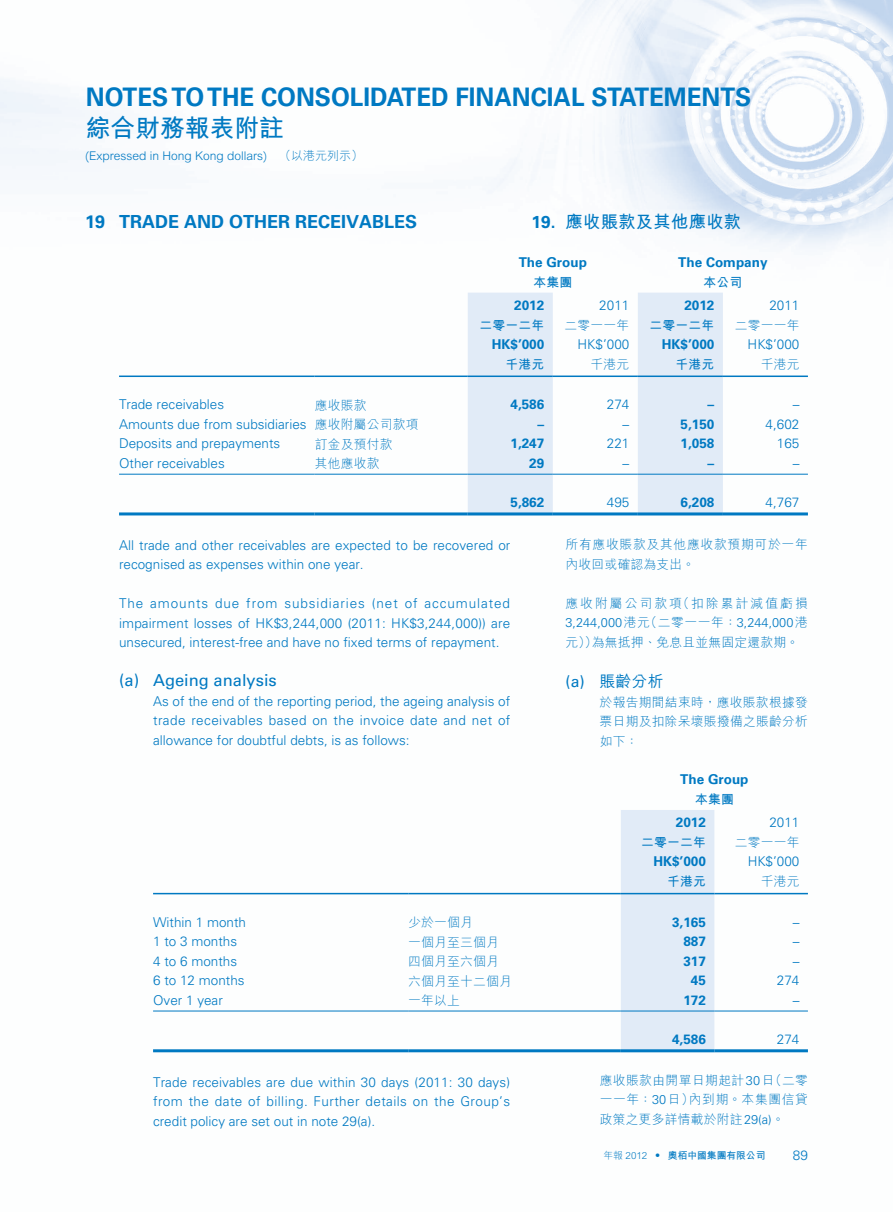
<style>
.page{position:relative;width:893px;height:1212px;background:#fff}
.page>*{position:absolute;margin:0;border:0;box-sizing:border-box;transform-origin:0 0}
.t1{font:700 25.5px "Univers LT Std";color:#0079c2;scale:.95 1}
.t2{font:700 24.75px "M Hei HK";color:#0079c2}
.t3{font:700 18px "Univers LT Std";color:#0079c2}
.t4{font:700 17.25px "M Hei HK";letter-spacing:.02em;color:#0079c2}
.t5{font:16.5px "Univers LT Std";color:#0079c2}
.t6{font:500 15.75px "M Hei HK";color:#0079c2}
.t7{font:300 13.5px/19.5px "Univers LT Std";color:#0079c2;text-align:justify}
.t8{font:700 13.5px "Univers LT Std";color:#0079c2}
.t9{font:300 12.75px/19.5px "M Hei HK";letter-spacing:.02em;color:#0079c2;text-align:justify}
.t10{font:700 12.75px "M Hei HK";letter-spacing:.02em;color:#0079c2}
.t11{font:300 12.75px/19.5px "M Hei HK";letter-spacing:.06em;color:#0079c2}
.t12{font:300 12.75px "Univers LT Std";color:#0079c2}
.t13{font:300 12.75px "M Hei HK";letter-spacing:.165em;color:#0079c2}
.t14{font:300 12px "M Hei HK";color:#0079c2}
.t15{font:700 9.75px "M Hei HK";color:#0079c2}
.s1{font-family:"Univers LT Std"}
.s2{font-family:"M Hei HK";font-size:12.75px}
.s3{font-family:"M Hei HK"}
.s4{font-family:"Univers LT Std";font-weight:400}
.s5{font-weight:300}
</style>
<div class="page">
<img style="left:0;top:0;width:893px;height:1053px">
<svg style="left:468px;top:293px;width:255px;height:219px;fill:#e1ebf7"></svg>
<hr style="left:119px;top:375px;width:196px;height:2px;background:#0079c2">
<hr style="left:315px;top:375px;width:153px;height:2px;background:#0079c2">
<hr style="left:468px;top:375px;width:85px;height:2px;background:#0079c2">
<hr style="left:553px;top:375px;width:85px;height:2px;background:#0079c2">
<hr style="left:638px;top:375px;width:85px;height:2px;background:#0079c2">
<hr style="left:723px;top:375px;width:85px;height:2px;background:#0079c2">
<hr style="left:119px;top:474px;width:196px;height:1px;background:#0079c2">
<hr style="left:315px;top:474px;width:153px;height:1px;background:#0079c2">
<hr style="left:468px;top:474px;width:85px;height:1px;background:#0079c2">
<hr style="left:553px;top:474px;width:85px;height:1px;background:#0079c2">
<hr style="left:638px;top:474px;width:85px;height:1px;background:#0079c2">
<hr style="left:723px;top:474px;width:85px;height:1px;background:#0079c2">
<hr style="left:119px;top:512px;width:196px;height:3px;background:#0079c2">
<hr style="left:315px;top:512px;width:153px;height:3px;background:#0079c2">
<hr style="left:468px;top:512px;width:85px;height:3px;background:#0079c2">
<hr style="left:553px;top:512px;width:85px;height:3px;background:#0079c2">
<hr style="left:638px;top:512px;width:85px;height:3px;background:#0079c2">
<hr style="left:723px;top:512px;width:85px;height:3px;background:#0079c2">
<div style="left:621px;top:810px;width:93px;height:239px;background:#e1ebf7"></div>
<hr style="left:153px;top:893px;width:255px;height:1px;background:#0079c2">
<hr style="left:408px;top:893px;width:213px;height:1px;background:#0079c2">
<hr style="left:621px;top:893px;width:93px;height:1px;background:#0079c2">
<hr style="left:714px;top:893px;width:94px;height:1px;background:#0079c2">
<hr style="left:153px;top:1010px;width:255px;height:1px;background:#0079c2">
<hr style="left:408px;top:1010px;width:213px;height:1px;background:#0079c2">
<hr style="left:621px;top:1010px;width:93px;height:1px;background:#0079c2">
<hr style="left:714px;top:1010px;width:94px;height:1px;background:#0079c2">
<hr style="left:153px;top:1049px;width:255px;height:3px;background:#0079c2">
<hr style="left:408px;top:1049px;width:213px;height:3px;background:#0079c2">
<hr style="left:621px;top:1049px;width:93px;height:3px;background:#0079c2">
<hr style="left:714px;top:1049px;width:94px;height:3px;background:#0079c2">
<h1 class="t1" style="left:86px;top:82px;width:38px">NOTES</h1>
<h1 class="t1" style="left:171px;top:82px;width:55px">TO THE</h1>
<h1 class="t1" style="left:261px;top:82px;width:18px">CONSOLIDATED</h1>
<h1 class="t1" style="left:455px;top:82px;width:16px">FINANCIAL</h1>
<h1 class="t1" style="left:591px;top:82px;width:18px">STATEMENTS</h1>
<h2 class="t2" style="left:86px;top:110px;width:200px">綜合財務報表附註</h2>
<p class="t14" style="left:85px;top:149px;width:280px">(Expressed in Hong Kong dollars) （以港元列示）</p>
<h3 class="t3" style="left:85px;top:211px;width:334px">19 TRADE AND OTHER RECEIVABLES</h3>
<p class="t4" style="left:531px;top:209px;width:211px"><span class="s1">19.</span> 應收賬款及其他應收款</p>
<p class="t8" style="left:519px;top:254px;width:70px">THE GROUP</p>
<p class="t8" style="left:678px;top:254px;width:91px">THE COMPANY</p>
<p class="t10" style="left:533px;top:273px;width:40px">本集團</p>
<p class="t10" style="left:703px;top:273px;width:40px">本公司</p>
<p class="t8" style="left:514px;top:297px;width:32px">2012</p>
<p class="t7" style="left:599px;top:295px;width:32px">2011</p>
<p class="t8" style="left:684px;top:297px;width:32px">2012</p>
<p class="t7" style="left:769px;top:295px;width:32px">2011</p>
<p class="t10" style="left:479px;top:316px;width:66px">二零一二年</p>
<p class="t9" style="left:565px;top:315px;width:66px">二零一一年</p>
<p class="t10" style="left:650px;top:316px;width:66px">二零一二年</p>
<p class="t9" style="left:735px;top:315px;width:66px">二零一一年</p>
<p class="t8" style="left:492px;top:336px;width:54px">HK$’000</p>
<p class="t7" style="left:578px;top:334px;width:53px">HK$’000</p>
<p class="t8" style="left:662px;top:336px;width:54px">HK$’000</p>
<p class="t7" style="left:748px;top:334px;width:53px">HK$’000</p>
<p class="t10" style="left:505px;top:355px;width:40px">千港元</p>
<p class="t9" style="left:591px;top:354px;width:40px">千港元</p>
<p class="t10" style="left:676px;top:355px;width:40px">千港元</p>
<p class="t9" style="left:761px;top:354px;width:40px">千港元</p>
<p class="t7" style="left:119px;top:395px;width:107px">Trade receivables</p>
<p class="t9" style="left:315px;top:395px;width:53px">應收賬款</p>
<p class="t8" style="left:510px;top:397px;width:35px">4,586</p>
<p class="t7" style="left:607px;top:395px;width:24px">274</p>
<p class="t8" style="left:708px;top:397px;width:8px">–</p>
<p class="t7" style="left:793px;top:395px;width:8px">–</p>
<p class="t7" style="left:119px;top:414px;width:301px">Amounts due from subsidiaries <span class="s2">應收附屬公司款項</span></p>
<p class="t8" style="left:538px;top:416px;width:8px">–</p>
<p class="t7" style="left:623px;top:414px;width:8px">–</p>
<p class="t8" style="left:681px;top:416px;width:35px">5,150</p>
<p class="t7" style="left:766px;top:414px;width:35px">4,602</p>
<p class="t7" style="left:119px;top:434px;width:163px">Deposits and prepayments</p>
<p class="t9" style="left:315px;top:434px;width:79px">訂金及預付款</p>
<p class="t8" style="left:510px;top:436px;width:35px">1,247</p>
<p class="t7" style="left:607px;top:434px;width:24px">221</p>
<p class="t8" style="left:681px;top:436px;width:35px">1,058</p>
<p class="t7" style="left:777px;top:434px;width:24px">165</p>
<p class="t7" style="left:119px;top:453px;width:107px">Other receivables</p>
<p class="t9" style="left:315px;top:454px;width:66px">其他應收款</p>
<p class="t8" style="left:529px;top:455px;width:17px">29</p>
<p class="t7" style="left:623px;top:453px;width:8px">–</p>
<p class="t8" style="left:708px;top:455px;width:8px">–</p>
<p class="t7" style="left:793px;top:453px;width:8px">–</p>
<p class="t8" style="left:510px;top:494px;width:35px">5,862</p>
<p class="t7" style="left:607px;top:492px;width:24px">495</p>
<p class="t8" style="left:681px;top:494px;width:35px">6,208</p>
<p class="t7" style="left:766px;top:492px;width:35px">4,767</p>
<p class="t7" style="left:119px;top:535px;width:393px">All trade and other receivables are expected to be recovered or recognised as expenses within one year.</p>
<p class="t7" style="left:119px;top:594px;width:393px">The amounts due from subsidiaries (net of accumulated impairment losses of HK$3,244,000 (2011: HK$3,244,000)) are unsecured, interest-free and have no fixed terms of repayment.</p>
<p class="t5" style="left:119px;top:671px;width:159px">(a) Ageing analysis</p>
<p class="t7" style="left:153px;top:691px;width:359px">As of the end of the reporting period, the ageing analysis of trade receivables based on the invoice date and net of allowance for doubtful debts, is as follows:</p>
<p class="t8" style="left:680px;top:771px;width:70px">THE GROUP</p>
<p class="t10" style="left:695px;top:790px;width:40px">本集團</p>
<p class="t8" style="left:676px;top:814px;width:32px">2012</p>
<p class="t7" style="left:769px;top:813px;width:32px">2011</p>
<p class="t10" style="left:641px;top:833px;width:66px">二零一二年</p>
<p class="t9" style="left:735px;top:833px;width:66px">二零一一年</p>
<p class="t8" style="left:653px;top:853px;width:54px">HK$’000</p>
<p class="t7" style="left:748px;top:852px;width:53px">HK$’000</p>
<p class="t10" style="left:667px;top:872px;width:40px">千港元</p>
<p class="t9" style="left:761px;top:872px;width:40px">千港元</p>
<p class="t7" style="left:153px;top:912px;width:95px">Within 1 month</p>
<p class="t9" style="left:408px;top:913px;width:66px">少於一個月</p>
<p class="t8" style="left:672px;top:914px;width:35px">3,165</p>
<p class="t7" style="left:793px;top:912px;width:8px">–</p>
<p class="t7" style="left:153px;top:931px;width:86px">1 to 3 months</p>
<p class="t9" style="left:408px;top:932px;width:92px">一個月至三個月</p>
<p class="t8" style="left:683px;top:933px;width:24px">887</p>
<p class="t7" style="left:793px;top:931px;width:8px">–</p>
<p class="t7" style="left:153px;top:951px;width:86px">4 to 6 months</p>
<p class="t9" style="left:408px;top:952px;width:92px">四個月至六個月</p>
<p class="t8" style="left:683px;top:953px;width:24px">317</p>
<p class="t7" style="left:793px;top:951px;width:8px">–</p>
<p class="t7" style="left:153px;top:970px;width:93px">6 to 12 months</p>
<p class="t9" style="left:408px;top:971px;width:105px">六個月至十二個月</p>
<p class="t8" style="left:691px;top:972px;width:17px">45</p>
<p class="t7" style="left:777px;top:970px;width:24px">274</p>
<p class="t7" style="left:153px;top:990px;width:71px">Over 1 year</p>
<p class="t9" style="left:408px;top:991px;width:53px">一年以上</p>
<p class="t8" style="left:683px;top:992px;width:24px">172</p>
<p class="t7" style="left:793px;top:990px;width:8px">–</p>
<p class="t8" style="left:672px;top:1031px;width:35px">4,586</p>
<p class="t7" style="left:777px;top:1029px;width:24px">274</p>
<p class="t7" style="left:153px;top:1072px;width:359px">Trade receivables are due within 30 days (2011: 30 days) from the date of billing. Further details on the Group’s credit policy are set out in note 29(a).</p>
<p class="t11" style="left:565px;top:534px;width:244px">所有應收賬款及其他應收款預期可於一年內收回或確認為支出。</p>
<p class="t13" style="left:565px;top:596px;width:244px">應收附屬公司款項（扣除累計減值虧損</p>
<p class="t12" style="left:565px;top:615px;width:244px">3,244,000<span class="s3">港元（二零一一年：</span>3,244,000<span class="s3">港</span></p>
<p class="t9" style="left:565px;top:632px;width:235px">元））為無抵押、免息且並無固定還款期。</p>
<p class="t6" style="left:566px;top:670px;width:99px"><span class="s4">(a)</span> 賬齡分析</p>
<p class="t9" style="left:600px;top:692px;width:210px">於報告期間結束時，應收賬款根據發票日期及扣除呆壞賬撥備之賬齡分析如下：</p>
<p class="t9" style="left:600px;top:1070px;width:210px">應收賬款由開單日期起計<span class="s1">30</span>日（二零一一年：<span class="s1">30</span>日）內到期。本集團信貸政策之更多詳情載於附註<span class="s1">29(a)</span>。</p>
<p class="t15" style="left:603px;top:1149px;width:163px"><span class="s5">年報 2012</span> • 奧栢中國集團有限公司</p>
<p class="t7" style="left:793px;top:1145px;width:17px">89</p>
</div>
